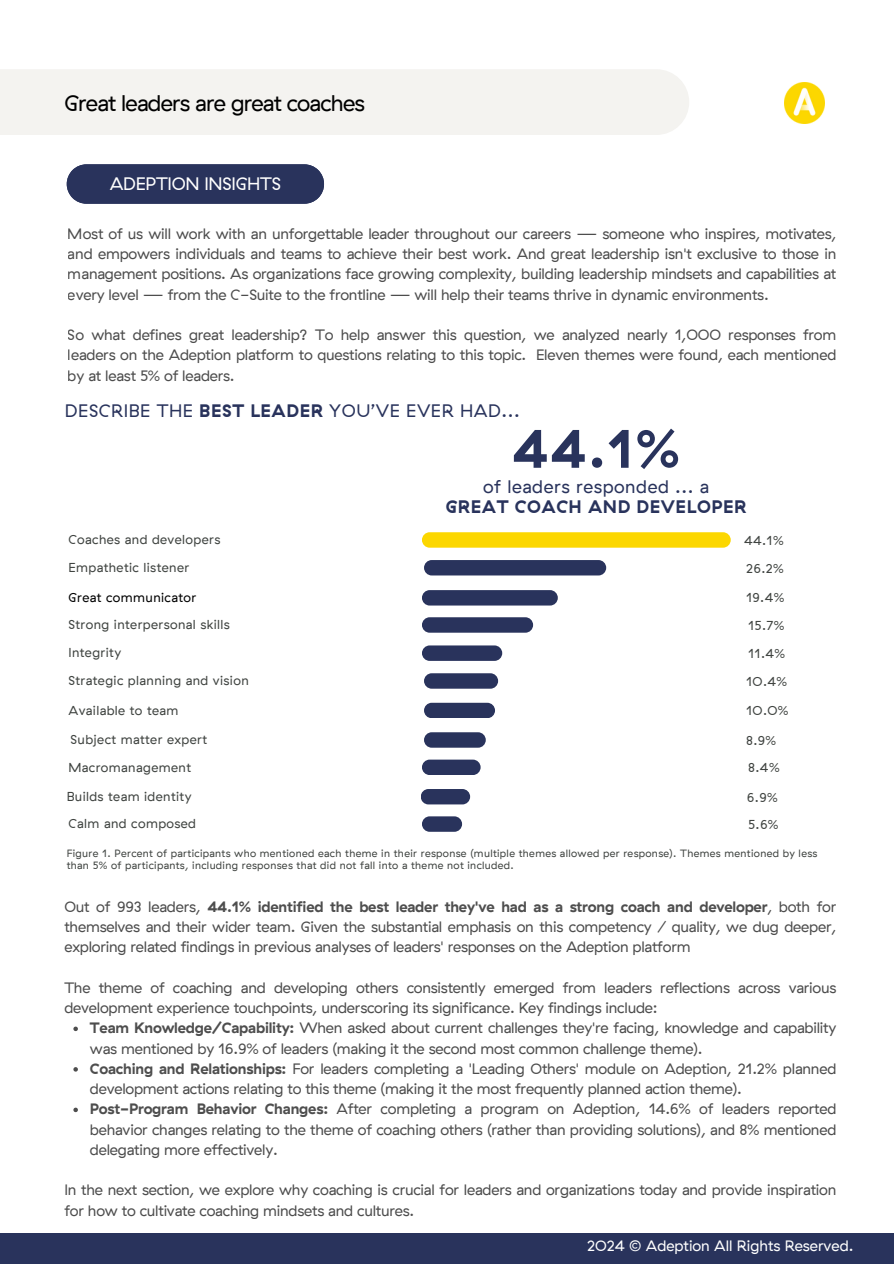
<style>
.page{position:relative;width:894px;height:1264px;background:#fff}
.page>*{position:absolute;margin:0;border:0;box-sizing:border-box;transform-origin:0 0}
.t1{font:700 54px "GT Haptik";color:#29335c}
.t2{font:22.5px "GT Haptik";letter-spacing:-.035em;color:#000}
.t3{font:18px/20.2px "GT Haptik";letter-spacing:.03em;color:#29335c;text-align:center}
.t4{font:18px "GT Haptik";letter-spacing:-.015em;color:#fff}
.t5{font:15px/20.2px "GT Haptik";letter-spacing:-.015em;color:#000;text-align:justify}
.t6{font:15px "GT Haptik";color:#fff}
.t7{font:12.9px "GT Haptik";letter-spacing:.03em;color:#404441}
.t8{font:12.9px "GT Haptik";letter-spacing:.03em;color:#000}
.t9{font:10.5px/12.3px "GT Haptik";letter-spacing:.03em;color:#404441}
.s1{font-weight:700}
</style>
<div class="page">
<svg style="left:67px;top:164px;width:257px;height:40px;background:#303a61"></svg>
<div style="left:0;top:69px;width:689px;height:66px;background:#f4f3f0"></div>
<img style="left:784px;top:83px;width:40px;height:40px">
<div style="left:0;top:1233px;width:893px;height:30px;background:#29335c"></div>
<div style="left:422px;top:532px;width:308px;height:15px;background:#fcd700;border-radius:8px"></div>
<div style="left:424px;top:560px;width:182px;height:15px;background:#29335c;border-radius:8px"></div>
<div style="left:422px;top:617px;width:111px;height:15px;background:#29335c;border-radius:8px"></div>
<div style="left:422px;top:645px;width:80px;height:16px;background:#29335c;border-radius:8px"></div>
<div style="left:424px;top:673px;width:74px;height:15px;background:#29335c;border-radius:8px"></div>
<div style="left:424px;top:702px;width:71px;height:16px;background:#29335c;border-radius:8px"></div>
<div style="left:422px;top:759px;width:58px;height:16px;background:#29335c;border-radius:8px"></div>
<div style="left:420px;top:789px;width:50px;height:15px;background:#29335c;border-radius:8px"></div>
<div style="left:422px;top:816px;width:40px;height:15px;background:#29335c;border-radius:8px"></div>
<div style="left:424px;top:732px;width:61px;height:15px;background:#29335c;border-radius:8px"></div>
<div style="left:422px;top:590px;width:135px;height:15px;background:#29335c;border-radius:8px"></div>
<svg style="left:73px;top:1026px;width:5px;height:5px"></svg>
<svg style="left:73px;top:1067px;width:5px;height:4px"></svg>
<svg style="left:73px;top:1107px;width:5px;height:5px"></svg>
<p class="t2" style="left:64px;top:88px;width:302px">Great leaders are great coaches</p>
<h2 class="t4" style="left:110px;top:172px;width:173px">ADEPTION INSIGHTS</h2>
<p class="t5" style="left:68px;top:223px;width:769px">Most of us will work with an unforgettable leader throughout our careers — someone who inspires, motivates, and empowers individuals and teams to achieve their best work. And great leadership isn't exclusive to those in management positions. As organizations face growing complexity, building leadership mindsets and capabilities at every level — from the C-Suite to the frontline — will help their teams thrive in dynamic environments.</p>
<p class="t5" style="left:68px;top:324px;width:769px">So what defines great leadership? To help answer this question, we analyzed nearly 1,OOO responses from leaders on the Adeption platform to questions relating to this topic. Eleven themes were found, each mentioned by at least 5% of leaders.</p>
<p class="t3" style="left:65px;top:400px;width:456px">DESCRIBE THE <span class="s1">BEST LEADER</span> YOU’VE EVER HAD...</p>
<p class="t1" style="left:512px;top:413px;width:169px">44.1%</p>
<p class="t3" style="left:445px;top:476px;width:302px">of leaders responded ... a<br><span class="s1">GREAT COACH AND DEVELOPER</span></p>
<p class="t7" style="left:68px;top:531px;width:153px">Coaches and developers</p>
<p class="t7" style="left:743px;top:532px;width:41px">44.1%</p>
<p class="t7" style="left:68px;top:559px;width:122px">Empathetic listener</p>
<h6 class="t7" style="left:746px;top:560px;width:39px">26.2%</h6>
<p class="t8" style="left:68px;top:589px;width:129px">Great communicator</p>
<h6 class="t7" style="left:746px;top:589px;width:40px">19.4%</h6>
<p class="t7" style="left:68px;top:616px;width:163px">Strong interpersonal skills</p>
<p class="t7" style="left:68px;top:644px;width:54px">Integrity</p>
<p class="t7" style="left:68px;top:672px;width:182px">Strategic planning and vision</p>
<p class="t7" style="left:68px;top:702px;width:112px">Available to team</p>
<h5 class="t7" style="left:748px;top:617px;width:38px">15.7%</h5>
<p class="t7" style="left:748px;top:645px;width:38px">11.4%</p>
<h3 class="t7" style="left:746px;top:673px;width:43px">1O.4%</h3>
<h1 class="t7" style="left:746px;top:702px;width:44px">1O.O%</h1>
<p class="t7" style="left:70px;top:731px;width:138px">Subject matter expert</p>
<p class="t7" style="left:68px;top:758px;width:124px">Macromanagement</p>
<p class="t7" style="left:67px;top:788px;width:126px">Builds team identity</p>
<p class="t7" style="left:68px;top:815px;width:129px">Calm and composed</p>
<p class="t7" style="left:746px;top:732px;width:32px">8.9%</p>
<h4 class="t7" style="left:748px;top:759px;width:33px">8.4%</h4>
<p class="t7" style="left:746px;top:788px;width:32px">6.9%</p>
<p class="t7" style="left:748px;top:816px;width:32px">5.6%</p>
<p class="t9" style="left:67px;top:846px;width:752px">Figure 1. Percent of participants who mentioned each theme in their response (multiple themes allowed per response). Themes mentioned by less than 5% of participants, including responses that did not fall into a theme not included.</p>
<p class="t5" style="left:64px;top:896px;width:773px">Out of 993 leaders, <span class="s1">44.1% identified the best leader they've had as a strong coach and developer</span>, both for themselves and their wider team. Given the substantial emphasis on this competency / quality, we dug deeper, exploring related findings in previous analyses of leaders' responses on the Adeption platform</p>
<p class="t5" style="left:64px;top:977px;width:773px">The theme of coaching and developing others consistently emerged from leaders reflections across various development experience touchpoints, underscoring its significance. Key findings include:</p>
<p class="t5" style="left:90px;top:1017px;width:747px;text-align:left"><span class="s1">Team Knowledge/Capability:</span> When asked about current challenges they're facing, knowledge and capability was mentioned by 16.9% of leaders (making it the second most common challenge theme).<br><span class="s1">Coaching and Relationships:</span> For leaders completing a 'Leading Others' module on Adeption, 21.2% planned development actions relating to this theme (making it the most frequently planned action theme).<br><span class="s1">Post-Program Behavior Changes:</span> After completing a program on Adeption, 14.6% of leaders reported behavior changes relating to the theme of coaching others (rather than providing solutions), and 8% mentioned delegating more effectively.</p>
<p class="t5" style="left:64px;top:1179px;width:773px">In the next section, we explore why coaching is crucial for leaders and organizations today and provide inspiration for how to cultivate coaching mindsets and cultures.</p>
<p class="t6" style="left:587px;top:1235px;width:268px">2O24 © Adeption All Rights Reserved.</p>
</div>
